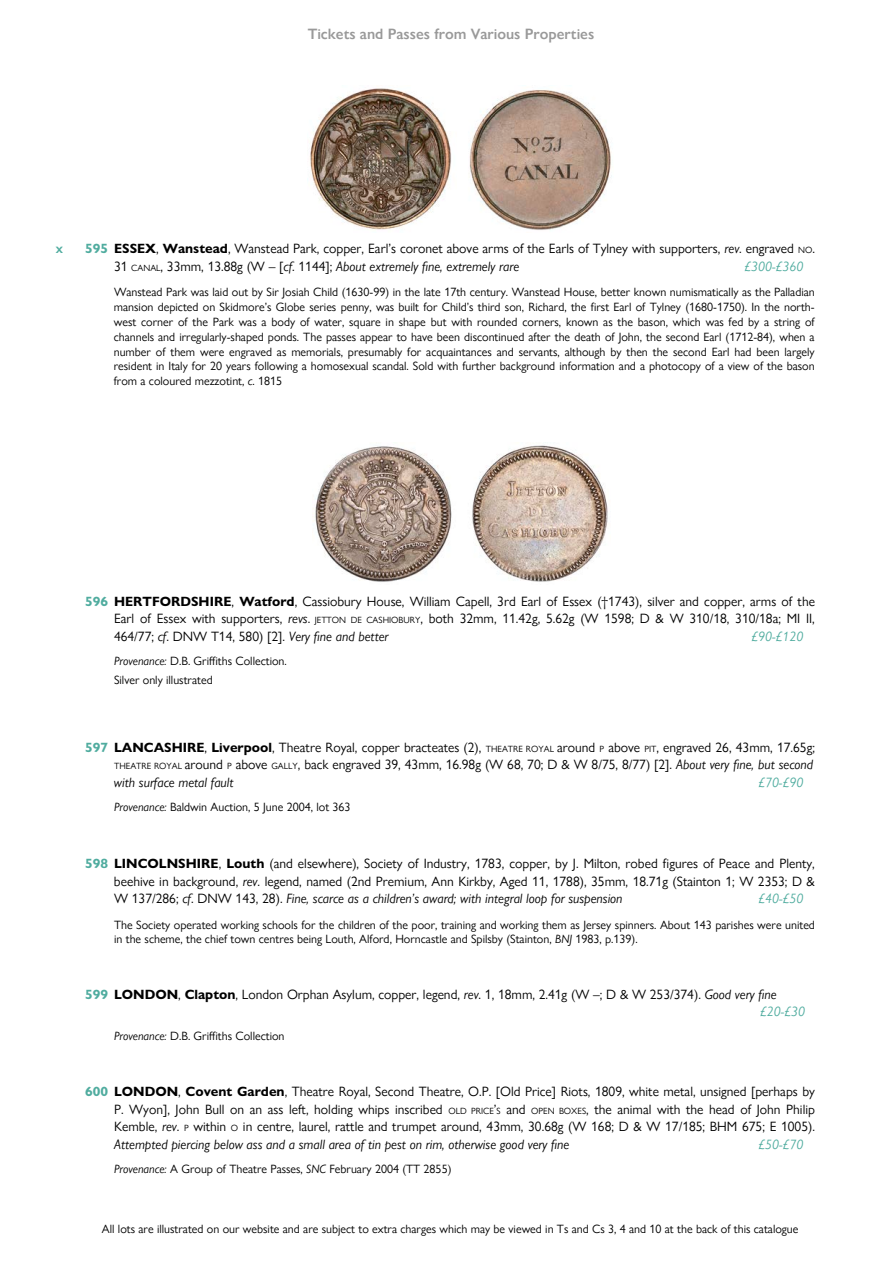
<style>
.page{position:relative;width:893px;height:1263px;background:#fff}
.page>*{position:absolute;margin:0;border:0;box-sizing:border-box;transform-origin:0 0}
.t1{font:600 15px "Gill Sans Nova";color:#999}
.t2{font:13.5px/17.5px "Gill Sans Nova";color:#000}
.t3{font:italic 13.5px "Gill Sans Nova";color:#50ac9f}
.t4{font:600 13.5px "Gill Sans Nova";color:#50ac9f}
.t5{font:12px/14.9px "Gill Sans Nova";color:#000;text-align:justify}
.s1{font-weight:700;color:#50ac9f}
.s2{font-weight:700}
.s3{font-style:italic}
.s4{font-size:9px}
.s5{font-style:italic;color:#50ac9f}
</style>
<div class="page">
<img style="left:310px;top:88px;width:302px;height:142px">
<img style="left:315px;top:445px;width:293px;height:137px">
<p class="t1" style="left:308px;top:22px;width:288px">Tickets and Passes from Various Properties</p>
<p class="t4" style="left:56px;top:238px;width:9px">x</p>
<p class="t2" style="left:114px;top:239px;width:702px;text-indent:-29px"><span class="s1">595</span> <span class="s2">ESSEX</span>, <span class="s2">Wanstead</span>, Wanstead Park, copper, Earl’s coronet above arms of the Earls of Tylney with supporters, <span class="s3">rev</span>. engraved <span class="s4">NO</span>.<br>31 <span class="s4">CANAL</span>, 33mm, 13.88g (W – [<span class="s3">cf</span>. 1144]; <span class="s3">About extremely !ne, extremely rare</span></p>
<p class="t3" style="left:744px;top:255px;width:61px">£300-£360</p>
<p class="t5" style="left:114px;top:284px;width:702px">Wanstead Park was laid out by Sir Josiah Child (1630-99) in the late 17th century. Wanstead House, better known numismatically as the Palladian mansion depicted on Skidmore’s Globe series penny, was built for Child’s third son, Richard, the !rst Earl of Tylney (1680-1750). In the north&shy;west corner of the Park was a body of water, square in shape but with rounded corners, known as the bason, which was fed by a string of channels and irregularly-shaped ponds. The passes appear to have been discontinued after the death of John, the second Earl (1712-84), when a number of them were engraved as memorials, presumably for acquaintances and servants, although by then the second Earl had been largely resident in Italy for 20 years following a homosexual scandal. Sold with further background information and a photocopy of a view of the bason from a coloured mezzotint, <span class="s3">c</span>. 1815</p>
<p class="t2" style="left:114px;top:591px;width:702px;text-align:justify;text-indent:-29px"><span class="s1">596</span> <span class="s2">HERTFORDSHIRE</span>, <span class="s2">Watford</span>, Cassiobury House, William Capell, 3rd Earl of Essex (†1743), silver and copper, arms of the Earl of Essex with supporters, <span class="s3">revs</span>. <span class="s4">JETTON DE CASHIOBURY</span>, both 32mm, 11.42g, 5.62g (W 1598; D &amp; W 310/18, 310/18a; MI II, 464/77; <span class="s3">cf</span>. DNW T14, 580) [2]. <span class="s3">Very !ne and better</span></p>
<p class="t3" style="left:751px;top:626px;width:54px">£90-£120</p>
<p class="t5" style="left:114px;top:652px;width:174px"><span class="s3">Provenance:</span> D.B. Griffiths Collection.</p>
<p class="t5" style="left:114px;top:672px;width:100px">Silver only illustrated</p>
<p class="t2" style="left:114px;top:737px;width:702px;text-indent:-29px"><span class="s1">597</span> <span class="s2">LANCASHIRE</span>, <span class="s2">Liverpool</span>, Theatre Royal, copper bracteates (2), <span class="s4">THEATRE ROYAL</span> around <span class="s4">P</span> above <span class="s4">PIT</span>, engraved 26, 43mm, 17.65g;<br><span class="s4">THEATRE ROYAL</span> around <span class="s4">P</span> above <span class="s4">GALLY</span>, back engraved 39, 43mm, 16.98g (W 68, 70; D &amp; W 8/75, 8/77) [2]. <span class="s3">About very !ne, but second with surface metal fault</span></p>
<p class="t3" style="left:758px;top:772px;width:47px">£70-£90</p>
<p class="t5" style="left:114px;top:799px;width:238px"><span class="s3">Provenance:</span> Baldwin Auction, 5 June 2004, lot 363</p>
<p class="t2" style="left:114px;top:854px;width:702px;text-align:justify;text-indent:-29px"><span class="s1">598</span> <span class="s2">LINCOLNSHIRE</span>, <span class="s2">Louth</span> (and elsewhere), Society of Industry, 1783, copper, by J. Milton, robed !gures of Peace and Plenty, beehive in background, <span class="s3">rev</span>. legend, named (2nd Premium, Ann Kirkby, Aged 11, 1788), 35mm, 18.71g (Stainton 1; W 2353; D &amp; W 137/286; <span class="s3">cf</span>. DNW 143, 28). <span class="s3">Fine, scarce as a children’s award; with integral loop for suspension</span></p>
<p class="t3" style="left:758px;top:888px;width:47px">£40-£50</p>
<p class="t5" style="left:114px;top:916px;width:702px">The Society operated working schools for the children of the poor, training and working them as Jersey spinners. About 143 parishes were united in the scheme, the chief town centres being Louth, Alford, Horncastle and Spilsby (Stainton, <span class="s3">BNJ</span> 1983, p.139).</p>
<p class="t2" style="left:759px;top:985px;width:47px;text-indent:-674px"><span class="s1">599</span> <span class="s2">LONDON</span>, <span class="s2">Clapton</span>, London Orphan Asylum, copper, legend, <span class="s3">rev</span>. 1, 18mm, 2.41g (W –; D &amp; W 253/374). <span class="s3">Good very !ne </span><span class="s5">£20-£30</span></p>
<p class="t5" style="left:114px;top:1028px;width:172px"><span class="s3">Provenance:</span> D.B. Griffiths Collection</p>
<p class="t2" style="left:114px;top:1082px;width:702px;text-align:justify;text-indent:-29px"><span class="s1">600</span> <span class="s2">LONDON</span>, <span class="s2">Covent Garden</span>, Theatre Royal, Second Theatre, O.P. [Old Price] Riots, 1809, white metal, unsigned [perhaps by P. Wyon], John Bull on an ass left, holding whips inscribed <span class="s4">OLD PRICE</span>’<span class="s4">S</span> and <span class="s4">OPEN BOXES</span>, the animal with the head of John Philip Kemble, <span class="s3">rev</span>. <span class="s4">P</span> within <span class="s4">O</span> in centre, laurel, rattle and trumpet around, 43mm, 30.68g (W 168; D &amp; W 17/185; BHM 675; E 1005).<br><span class="s3">Attempted piercing below ass and a small area of tin pest on rim, otherwise good very !ne</span></p>
<p class="t3" style="left:758px;top:1133px;width:47px">£50-£70</p>
<p class="t5" style="left:114px;top:1160px;width:339px"><span class="s3">Provenance:</span> A Group of Theatre Passes, <span class="s3">SNC</span> February 2004 (TT 2855)</p>
<p class="t5" style="left:102px;top:1220px;width:698px">All lots are illustrated on our website and are subject to extra charges which may be viewed in Ts and Cs 3, 4 and 10 at the back of this catalogue</p>
</div>
